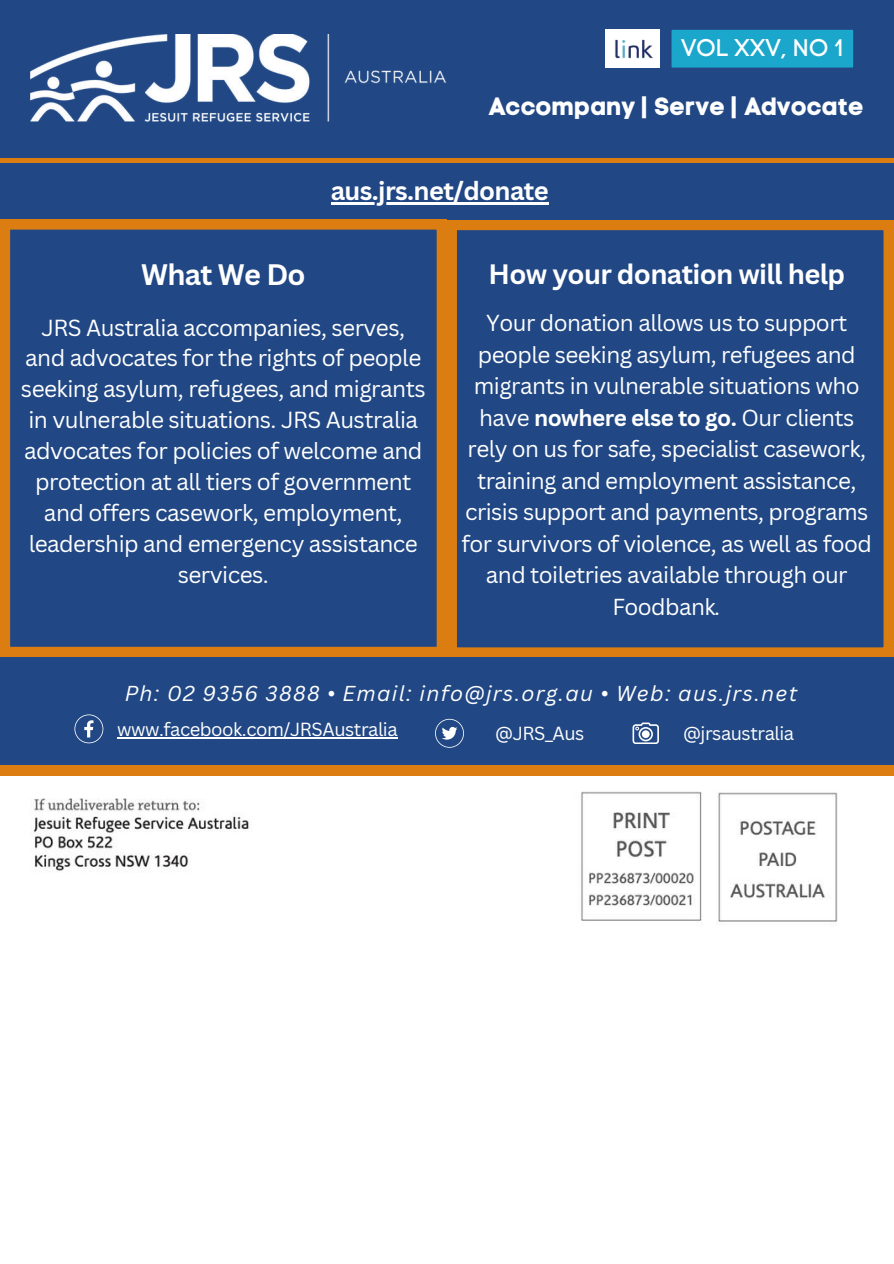
<style>
.page{position:relative;width:894px;height:1264px;background:#fff}
.page>*{position:absolute;margin:0;border:0;box-sizing:border-box;transform-origin:0 0}
.t1{font:700 28.8px "Canva Sans";letter-spacing:-.025em;color:#fff}
.t2{font:700 27.3px "Canva Sans";letter-spacing:-.025em;color:#fff}
.t3{font:700 25.5px "Canva Sans";letter-spacing:-.025em;color:#fff}
.t4{font:24.75px "Code Pro Bold LC";color:#fff}
.t5{font:24px "Code Pro Normal LC";color:#fff}
.t6{font:22.65px/30.9px "Canva Sans";letter-spacing:-.025em;color:#fff;text-align:center}
.t7{font:22.5px/31.5px "Canva Sans";letter-spacing:-.025em;color:#fff;text-align:center}
.t8{font:italic 21px "Canva Sans";letter-spacing:.06em;color:#fff}
.t9{font:18.45px "Canva Sans";letter-spacing:-.025em;color:#fff}
.s1{font-weight:700}
.s2{font-style:italic}
</style>
<div class="page">
<img style="left:31px;top:791px;width:807px;height:131px">
<div style="left:0;top:142px;width:893px;height:268px;background:#214885"></div>
<svg style="left:446px;top:220px;width:447px;height:437px"></svg>
<svg style="left:0;top:219px;width:446px;height:438px"></svg>
<div style="left:0;top:158px;width:893px;height:5px;background:#dc7d11"></div>
<div style="left:441px;top:222px;width:8px;height:434px;background:#dc7d11"></div>
<div style="left:0;top:755px;width:893px;height:21px;background:#dc7d11"></div>
<div style="left:0;top:657px;width:893px;height:107px;background:#214885"></div>
<svg style="left:74px;top:714px;width:29px;height:29px"></svg>
<svg style="left:435px;top:719px;width:29px;height:28px"></svg>
<div style="left:0;top:0;width:893px;height:157px;background:#214885"></div>
<img style="left:30px;top:35px;width:417px;height:86px">
<div style="left:671px;top:30px;width:181px;height:38px;background:#1ba7cb"></div>
<div style="left:605px;top:29px;width:54px;height:39px;background:#fff"></div>
<img style="left:615px;top:39px;width:38px;height:20px">
<svg style="left:632px;top:722px;width:26px;height:22px"></svg>
<hr style="left:331px;top:202px;width:217px;height:2px;background:#fff">
<hr style="left:117px;top:737px;width:280px;height:1px;background:#fff">
<p class="t5" style="left:681px;top:33px;width:164px">VOL XXV, NO 1</p>
<p class="t4" style="left:488px;top:91px;width:377px">Accompany | Serve | Advocate</p>
<p class="t3" style="left:331px;top:172px;width:219px">aus.jrs.net/donate</p>
<p class="t1" style="left:141px;top:254px;width:166px">What We Do</p>
<p class="t6" style="left:21px;top:311px;width:406px">JRS Australia accompanies, serves, and advocates for the rights of people seeking asylum, refugees, and migrants in vulnerable situations. JRS Australia advocates for policies of welcome and protection at all tiers of government and offers casework, employment, leadership and emergency assistance services.</p>
<p class="t2" style="left:488px;top:255px;width:358px">How your donation will help</p>
<p class="t7" style="left:461px;top:306px;width:412px">Your donation allows us to support people seeking asylum, refugees and migrants in vulnerable situations who have <span class="s1">nowhere else to go.</span> Our clients rely on us for safe, specialist casework, training and employment assistance, crisis support and payments, programs for survivors of violence, as well as food and toiletries available through our Foodbank<span class="s2">.</span></p>
<p class="t8" style="left:125px;top:678px;width:674px">Ph: 02 9356 3888 • Email: info@jrs.org.au • Web: aus.jrs.net</p>
<p class="t9" style="left:117px;top:716px;width:282px">www.facebook.com/JRSAustralia</p>
<p class="t9" style="left:495px;top:720px;width:91px">@JRS_Aus</p>
<p class="t9" style="left:683px;top:720px;width:112px">@jrsaustralia</p>
</div>
